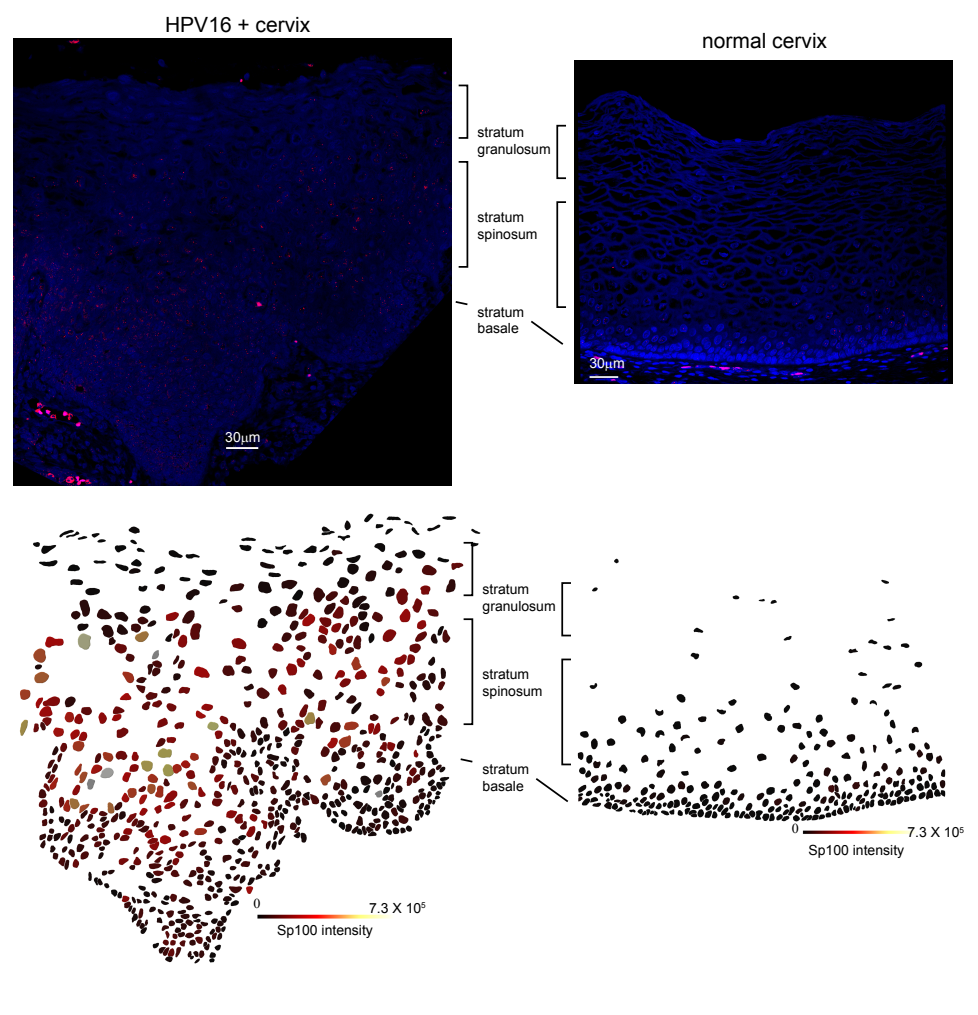
<style>
.page{position:relative;width:978px;height:1015px;background:#fff}
.page>*{position:absolute;margin:0;border:0;box-sizing:border-box;transform-origin:0 0}
.t1{font:21px "Arial";color:#000}
.t2{font:14px/16.8px "Arial";color:#000}
.t3{font:14px "Arial";color:#fff}
</style>
<div class="page">
<img style="left:13px;top:38px;width:438px;height:448px">
<img style="left:575px;top:61px;width:378px;height:323px">
<img style="left:19px;top:513px;width:462px;height:451px">
<img style="left:577px;top:558px;width:369px;height:276px">
<div style="left:458px;top:85px;width:10px;height:54px;border:2px solid #000"></div>
<div style="left:458px;top:161px;width:10px;height:107px;border:2px solid #000"></div>
<div style="left:556px;top:125px;width:11px;height:54px;border:2px solid #000"></div>
<div style="left:556px;top:201px;width:11px;height:107px;border:2px solid #000"></div>
<svg style="left:455px;top:301px;width:13px;height:5px"></svg>
<svg style="left:531px;top:320px;width:33px;height:25px"></svg>
<div style="left:463px;top:542px;width:10px;height:54px;border:2px solid #000"></div>
<div style="left:463px;top:618px;width:10px;height:107px;border:2px solid #000"></div>
<div style="left:561px;top:582px;width:11px;height:54px;border:2px solid #000"></div>
<div style="left:561px;top:659px;width:11px;height:106px;border:2px solid #000"></div>
<svg style="left:458px;top:757px;width:16px;height:7px"></svg>
<svg style="left:535px;top:778px;width:34px;height:25px"></svg>
<svg style="left:242px;top:436px;width:7px;height:9px"></svg>
<svg style="left:606px;top:362px;width:7px;height:9px"></svg>
<svg style="left:254px;top:899px;width:6px;height:9px"></svg>
<svg style="left:792px;top:823px;width:6px;height:10px"></svg>
<h1 class="t1" style="left:165px;top:11px;width:147px">HPV16 + cervix</h1>
<p class="t3" style="left:225px;top:428px;width:37px">30 m</p>
<p class="t2" style="left:477px;top:124px;width:75px">stratum granulosum</p>
<p class="t2" style="left:477px;top:209px;width:61px">stratum spinosum</p>
<p class="t2" style="left:477px;top:303px;width:48px">stratum basale</p>
<p class="t3" style="left:589px;top:354px;width:37px">30 m</p>
<p class="t2" style="left:369px;top:899px;width:58px">7.3 X 10<sup>5</sup></p>
<p class="t2" style="left:277px;top:922px;width:97px">Sp100 intensity</p>
<p class="t2" style="left:482px;top:581px;width:75px">stratum granulosum</p>
<p class="t2" style="left:482px;top:666px;width:61px">stratum spinosum</p>
<p class="t2" style="left:482px;top:761px;width:48px">stratum basale</p>
<h1 class="t1" style="left:702px;top:27px;width:126px">normal cervix</h1>
<p class="t2" style="left:907px;top:824px;width:58px">7.3 X 10<sup>5</sup></p>
<p class="t2" style="left:808px;top:842px;width:97px">Sp100 intensity</p>
</div>
